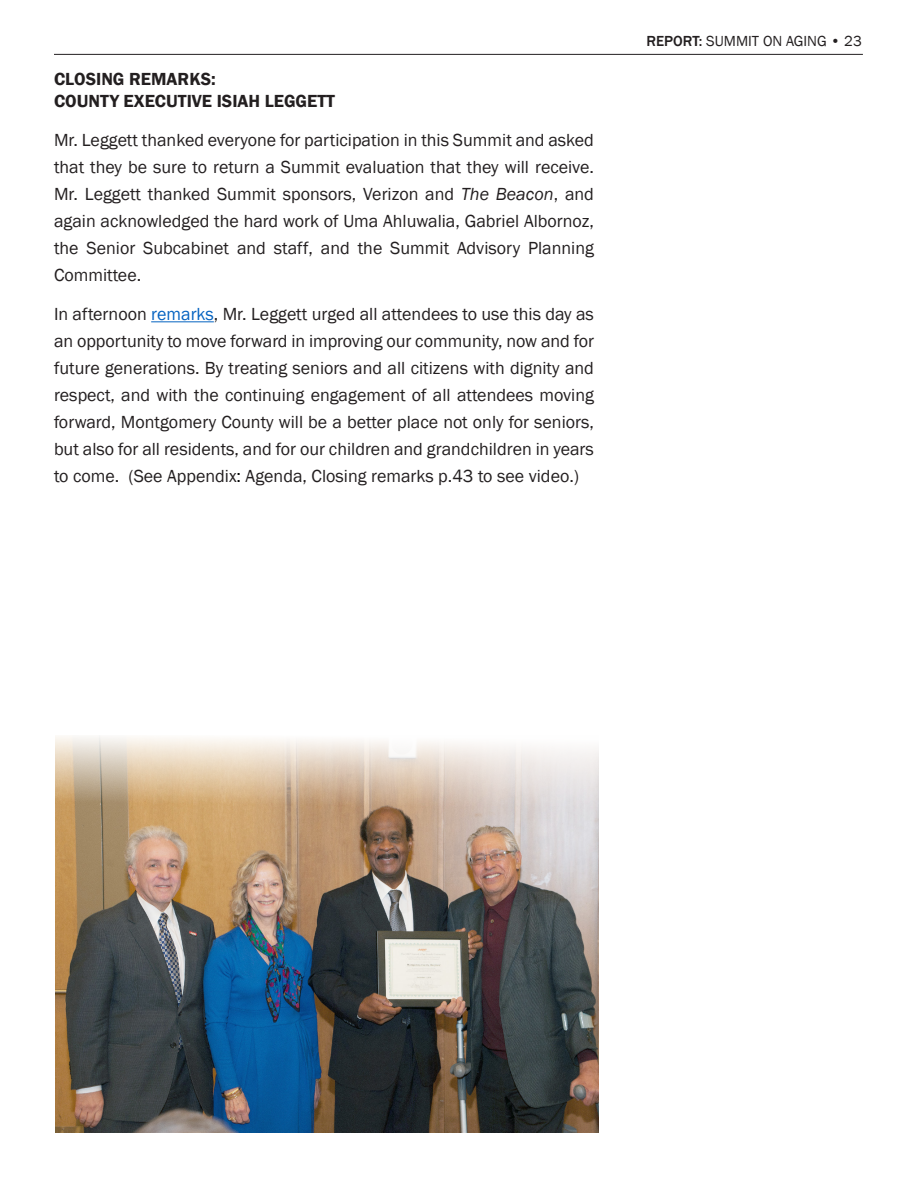
<style>
.page{position:relative;width:918px;height:1188px;background:#fff}
.page>*{position:absolute;margin:0;border:0;box-sizing:border-box;transform-origin:0 0}
.t1{font:18px/27px "Franklin Gothic";color:#231f20;text-align:justify}
.t2{font:600 18px/22.5px "Franklin Gothic";color:#231f20}
.t3{font:15px "Franklin Gothic";color:#231f20}
.s1{font-style:italic}
.s2{color:#0563c1}
.s3{color:#000}
.s4{font-weight:500}
</style>
<div class="page">
<hr style="left:54px;top:54px;width:809px;height:1px;background:#231f20">
<hr style="left:151px;top:321px;width:63px;height:1px;background:#0563c1">
<img style="left:55px;top:736px;width:543px;height:397px">
<p class="t2" style="left:54px;top:68px;width:283px">CLOSING REMARKS:<br>COUNTY EXECUTIVE ISIAH LEGGETT</p>
<p class="t1" style="left:54px;top:127px;width:542px">Mr. Leggett thanked everyone for participation in this Summit and asked that they be sure to return a Summit evaluation that they will receive.<br>Mr. Leggett thanked Summit sponsors, Verizon and <span class="s1">The Beacon</span>, and again acknowledged the hard work of Uma Ahluwalia, Gabriel Albornoz, the Senior Subcabinet and staff, and the Summit Advisory Planning Committee.</p>
<p class="t1" style="left:54px;top:301px;width:542px">In afternoon <span class="s2">remarks</span>, Mr. Leggett urged all attendees to use this day as an opportunity to move forward in improving our community, now and for future generations. By treating seniors and all citizens with dignity and respect, and with the continuing engagement of all attendees moving forward, Montgomery County will be a better place not only for seniors, but also for all residents, and for our children and grandchildren in years to come. (See Appendix<span class="s3">:</span> Agenda, Closing remarks p.43 to see video.)</p>
<p class="t3" style="left:647px;top:32px;width:217px"><span class="s4">REPORT:</span> SUMMIT ON AGING • 23</p>
</div>
